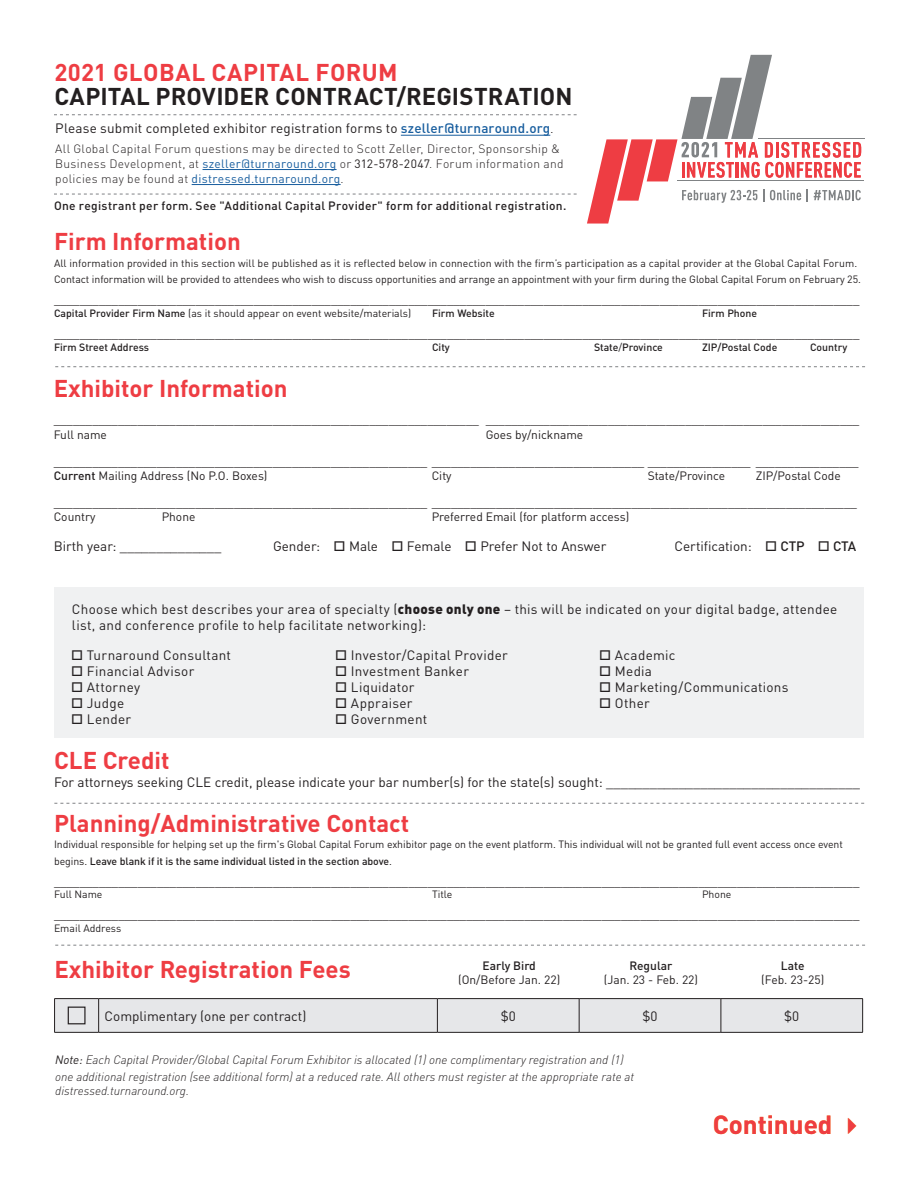
<style>
.page{position:relative;width:918px;height:1188px;background:#fff}
.page>*{position:absolute;margin:0;border:0;box-sizing:border-box;transform-origin:0 0}
.t1{font:700 25.95px "DINOT";color:#ee3d43}
.t2{font:700 24px "DINOT";color:#ee3d43}
.t3{font:700 24px "DINOT";letter-spacing:.005em;color:#231f20}
.t4{font:13.5px/16.2px "DINOT";letter-spacing:.02em;color:#231f20}
.t5{font:13.5px "DINOT";color:#231f20}
.t6{font:12px "DINOT";color:#231f20}
.t7{font:italic 300 12px/16.5px "DINOT";color:#231f20}
.t8{font:300 12px/15px "DINOT";letter-spacing:.025em;color:#231f20}
.t9{font:500 12px "DINOT";letter-spacing:.025em;color:#231f20}
.t10{font:500 12px "DINOT";color:#231f20}
.t11{font:10.5px/16.5px "DINOT";letter-spacing:-.005em;color:#231f20}
.t12{font:500 10.5px "DINOT";color:#231f20}
.s1{font-weight:500;color:#175d9e}
.s2{font-weight:300}
.s3{font-weight:400;color:#175d9e}
.s4{font-weight:400}
.s5{font-weight:500}
.s6{font-weight:900}
</style>
<div class="page">
<hr style="left:758px;top:138px;width:106px;height:1px;background:#808385">
<hr style="left:678px;top:181px;width:186px;height:1px;background:#808385">
<svg style="left:587px;top:55px;width:274px;height:169px"></svg>
<div style="left:54px;top:587px;width:809px;height:150px;background:#f0f1f2"></div>
<hr style="left:401px;top:135px;width:149px;height:1px;background:#175d9e">
<hr style="left:203px;top:169px;width:134px;height:1px;background:#175d9e">
<hr style="left:192px;top:184px;width:149px;height:1px;background:#175d9e">
<svg style="left:54px;top:803px;width:810px;height:1px"></svg>
<svg style="left:55px;top:945px;width:810px;height:1px"></svg>
<svg style="left:54px;top:194px;width:523px;height:1px"></svg>
<svg style="left:54px;top:114px;width:523px;height:1px"></svg>
<svg style="left:55px;top:366px;width:810px;height:1px"></svg>
<div style="left:55px;top:999px;width:807px;height:33px;background:#e6e7e9"></div>
<hr style="left:437px;top:998px;width:142px;height:1px;background:#231f20">
<hr style="left:579px;top:998px;width:142px;height:1px;background:#231f20">
<hr style="left:721px;top:998px;width:142px;height:1px;background:#231f20">
<hr style="left:721px;top:999px;width:1px;height:33px;background:#231f20">
<hr style="left:862px;top:999px;width:1px;height:33px;background:#231f20">
<hr style="left:437px;top:1032px;width:142px;height:1px;background:#231f20">
<hr style="left:579px;top:1032px;width:142px;height:1px;background:#231f20">
<hr style="left:721px;top:1032px;width:142px;height:1px;background:#231f20">
<hr style="left:54px;top:999px;width:1px;height:33px;background:#231f20">
<hr style="left:54px;top:998px;width:45px;height:1px;background:#231f20">
<hr style="left:99px;top:998px;width:338px;height:1px;background:#231f20">
<hr style="left:98px;top:999px;width:1px;height:33px;background:#231f20">
<hr style="left:437px;top:999px;width:1px;height:33px;background:#231f20">
<hr style="left:579px;top:999px;width:1px;height:33px;background:#231f20">
<hr style="left:54px;top:1032px;width:45px;height:1px;background:#231f20">
<hr style="left:99px;top:1032px;width:338px;height:1px;background:#231f20">
<div style="left:68px;top:1007px;width:18px;height:17px;border:1px solid #231f20"></div>
<p class="t2" style="left:54px;top:57px;width:345px">2021 GLOBAL CAPITAL FORUM</p>
<p class="t3" style="left:55px;top:81px;width:519px">CAPITAL PROVIDER CONTRACT/REGISTRATION</p>
<p class="t4" style="left:55px;top:120px;width:500px">Please submit completed exhibitor registration forms to <span class="s1">szeller@turnaround.org</span><span class="s2">.</span></p>
<p class="t8" style="left:55px;top:141px;width:510px">All Global Capital Forum questions may be directed to Scott Zeller, Director, Sponsorship &amp;<br>Business Development, at <span class="s3">szeller@turnaround.org</span> or <span class="s4">312-578-2047</span>. Forum information and policies may be found at <span class="s3">distressed.turnaround.org</span>.</p>
<p class="t9" style="left:54px;top:198px;width:514px">One registrant per form. See "Additional Capital Provider" form for additional registration.</p>
<p class="t2" style="left:54px;top:226px;width:188px">Firm Information</p>
<p class="t11" style="left:54px;top:255px;width:808px">All information provided in this section will be published as it is reflected below in connection with the firm’s participation as a capital provider at the Global Capital Forum.<br>Contact information will be provided to attendees who wish to discuss opportunities and arrange an appointment with your firm during the Global Capital Forum on February 25.</p>
<p class="t6" style="left:54px;top:293px;width:807px">_____________________________________________________________________________________________________________________________</p>
<p class="t11" style="left:54px;top:305px;width:359px"><span class="s5">Capital Provider Firm Name</span> (as it should appear on event website/materials)</p>
<p class="t12" style="left:432px;top:307px;width:64px">Firm Website</p>
<p class="t12" style="left:702px;top:307px;width:57px">Firm Phone</p>
<p class="t6" style="left:54px;top:326px;width:807px">_____________________________________________________________________________________________________________________________</p>
<p class="t12" style="left:54px;top:340px;width:97px">Firm Street Address</p>
<p class="t12" style="left:432px;top:340px;width:19px">City</p>
<p class="t12" style="left:594px;top:340px;width:70px">State<span class="s4">/</span>Province</p>
<p class="t12" style="left:702px;top:340px;width:77px">ZIP/Postal Code</p>
<p class="t12" style="left:810px;top:340px;width:39px">Country</p>
<p class="t2" style="left:54px;top:373px;width:235px">Exhibitor Information</p>
<p class="t6" style="left:54px;top:412px;width:807px">__________________________________________________________________ __________________________________________________________</p>
<p class="t6" style="left:54px;top:427px;width:55px">Full name</p>
<p class="t6" style="left:486px;top:427px;width:99px">Goes by/nickname</p>
<p class="t6" style="left:54px;top:454px;width:807px">__________________________________________________________ _________________________________ ________________ ________________</p>
<p class="t6" style="left:54px;top:468px;width:215px"><span class="s5">Current</span> Mailing Address (No P.O. Boxes)</p>
<p class="t6" style="left:432px;top:468px;width:22px">City</p>
<p class="t6" style="left:648px;top:468px;width:79px">State/Province</p>
<p class="t6" style="left:756px;top:468px;width:87px">ZIP/Postal Code</p>
<p class="t6" style="left:54px;top:495px;width:805px">__________________________________________________________ __________________________________________________________________</p>
<p class="t6" style="left:54px;top:510px;width:43px">Country</p>
<p class="t6" style="left:162px;top:510px;width:35px">Phone</p>
<p class="t6" style="left:432px;top:510px;width:199px">Preferred Email (for platform access)</p>
<p class="t5" style="left:54px;top:538px;width:169px">Birth year: ______________</p>
<p class="t5" style="left:273px;top:538px;width:335px">Gender: □ Male □ Female □ Prefer Not to Answer</p>
<p class="t5" style="left:675px;top:538px;width:183px">Certification: □ <span class="s5">CTP</span> □ <span class="s5">CTA</span></p>
<p class="t4" style="left:72px;top:601px;width:767px">Choose which best describes your area of specialty (<span class="s6">choose only one</span> – this will be indicated on your digital badge, attendee list, and conference profile to help facilitate networking):</p>
<p class="t4" style="left:71px;top:646px;width:161px">□ Turnaround Consultant</p>
<p class="t4" style="left:71px;top:663px;width:125px">□ Financial Advisor</p>
<p class="t4" style="left:71px;top:679px;width:70px">□ Attorney</p>
<p class="t4" style="left:71px;top:695px;width:55px">□ Judge</p>
<p class="t4" style="left:71px;top:711px;width:61px">□ Lender</p>
<p class="t4" style="left:335px;top:646px;width:174px">□ Investor/Capital Provider</p>
<p class="t4" style="left:335px;top:663px;width:135px">□ Investment Banker</p>
<p class="t4" style="left:335px;top:679px;width:81px">□ Liquidator</p>
<p class="t4" style="left:335px;top:695px;width:79px">□ Appraiser</p>
<p class="t4" style="left:335px;top:711px;width:93px">□ Government</p>
<p class="t4" style="left:599px;top:646px;width:78px">□ Academic</p>
<p class="t4" style="left:599px;top:663px;width:54px">□ Media</p>
<p class="t4" style="left:599px;top:679px;width:191px">□ Marketing/Communications</p>
<p class="t4" style="left:599px;top:695px;width:52px">□ Other</p>
<p class="t2" style="left:54px;top:745px;width:117px">CLE Credit</p>
<p class="t5" style="left:54px;top:774px;width:807px">For attorneys seeking CLE credit, please indicate your bar number(s) for the state(s) sought: ___________________________________</p>
<p class="t2" style="left:54px;top:807px;width:357px">Planning/Administrative Contact</p>
<p class="t11" style="left:54px;top:836px;width:790px">Individual responsible for helping set up the firm's Global Capital Forum exhibitor page on the event platform. This individual will not be granted full event access once event begins. <span class="s5">Leave blank if it is the same individual listed in the section above</span>.</p>
<p class="t6" style="left:54px;top:874px;width:807px">_____________________________________________________________________________________________________________________________</p>
<p class="t11" style="left:54px;top:886px;width:50px">Full Name</p>
<p class="t11" style="left:432px;top:886px;width:22px">Title</p>
<p class="t11" style="left:702px;top:886px;width:31px">Phone</p>
<p class="t6" style="left:54px;top:907px;width:807px">_____________________________________________________________________________________________________________________________</p>
<p class="t11" style="left:54px;top:920px;width:69px">Email Address</p>
<p class="t2" style="left:54px;top:954px;width:298px">Exhibitor Registration Fees</p>
<p class="t5" style="left:105px;top:1007px;width:203px">Complimentary (one per contract)</p>
<p class="t4" style="left:501px;top:1007px;width:17px">$0</p>
<p class="t4" style="left:642px;top:1007px;width:17px">$0</p>
<p class="t4" style="left:784px;top:1007px;width:17px">$0</p>
<p class="t10" style="left:483px;top:958px;width:55px">Early Bird</p>
<p class="t6" style="left:458px;top:972px;width:104px">(On/Before Jan. 22)</p>
<p class="t10" style="left:630px;top:958px;width:44px">Regular</p>
<p class="t6" style="left:604px;top:972px;width:96px">(Jan. 23 - Feb. 22)</p>
<p class="t9" style="left:781px;top:958px;width:25px">Late</p>
<p class="t6" style="left:761px;top:972px;width:65px">(Feb. 23-25)</p>
<p class="t7" style="left:55px;top:1051px;width:581px"><span class="s4">Note:</span> Each Capital Provider/Global Capital Forum Exhibitor is allocated (1) one complimentary registration and (1) one additional registration (see additional form) at a reduced rate. All others must register at the appropriate rate at</p>
<p class="t7" style="left:55px;top:1082px;width:135px">distressed.turnaround.org.</p>
<p class="t1" style="left:713px;top:1108px;width:153px">Continued ✔</p>
</div>
